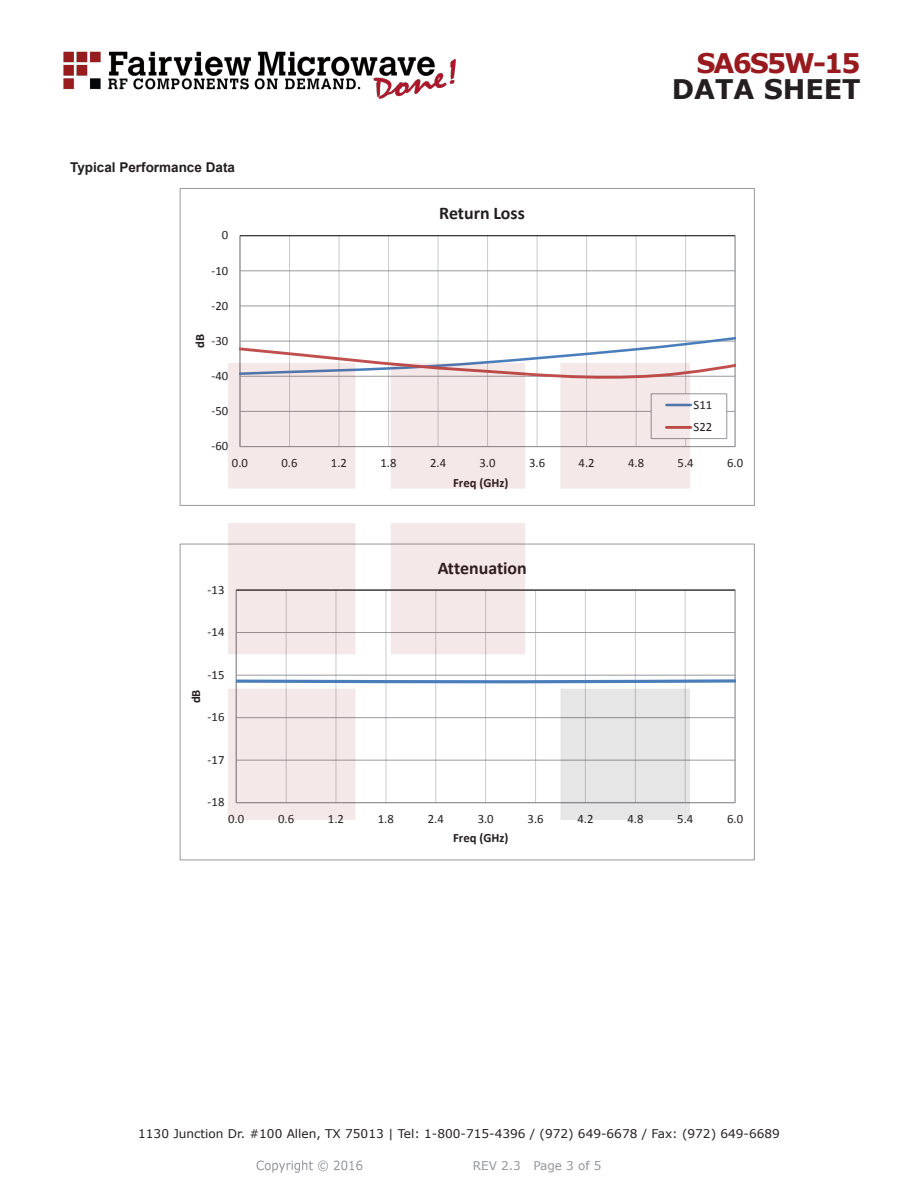
<style>
.page{position:relative;width:918px;height:1188px;background:#fff}
.page>*{position:absolute;margin:0;border:0;box-sizing:border-box;transform-origin:0 0}
.FM{font:700 27px "Verdana";letter-spacing:-.07em;color:#981a1e}
.t1{font:700 27px "Verdana";color:#231f20}
.t2{font:700 17.85px "Calibri";color:#231f20}
.Objects{font:700 13.5px "Arial";color:#231f20}
.t3{font:12.75px/22.4px "Calibri";color:#231f20}
.t4{font:700 12.75px "Calibri";color:#231f20}
.t5{font:12px "Verdana";color:#231f20}
.REV_Info{font:12px "Verdana";color:#939598}
</style>
<div class="page">
<hr style="left:236px;top:760px;width:499px;height:1px;background:#989a9d">
<hr style="left:236px;top:717px;width:499px;height:1px;background:#989a9d">
<hr style="left:236px;top:632px;width:499px;height:1px;background:#989a9d">
<hr style="left:236px;top:590px;width:499px;height:1px;background:#231f20">
<svg style="left:690px;top:674px;width:46px;height:11px"></svg>
<hr style="left:240px;top:411px;width:495px;height:1px;background:#989a9d">
<hr style="left:240px;top:305px;width:495px;height:1px;background:#989a9d">
<hr style="left:240px;top:270px;width:495px;height:1px;background:#989a9d">
<hr style="left:289px;top:236px;width:1px;height:211px;background:#939598;opacity:.5">
<hr style="left:339px;top:236px;width:1px;height:211px;background:#939598;opacity:.5">
<hr style="left:388px;top:236px;width:1px;height:211px;background:#939598;opacity:.5">
<hr style="left:438px;top:236px;width:1px;height:211px;background:#939598;opacity:.5">
<hr style="left:487px;top:236px;width:1px;height:211px;background:#939598;opacity:.5">
<hr style="left:537px;top:236px;width:1px;height:211px;background:#939598;opacity:.5">
<hr style="left:586px;top:236px;width:1px;height:211px;background:#939598;opacity:.5">
<hr style="left:636px;top:236px;width:1px;height:211px;background:#939598;opacity:.5">
<hr style="left:685px;top:236px;width:1px;height:211px;background:#939598;opacity:.5">
<hr style="left:240px;top:236px;width:1px;height:211px;background:#989a9d">
<hr style="left:240px;top:235px;width:495px;height:1px;background:#231f20">
<svg style="left:240px;top:310px;width:496px;height:70px"></svg>
<div style="left:651px;top:394px;width:76px;height:45px;background:#fff"></div>
<div style="left:651px;top:393px;width:76px;height:46px;border:1px solid #939598"></div>
<hr style="left:666px;top:404px;width:25px;height:2px;background:#4a7ebb">
<hr style="left:666px;top:426px;width:25px;height:3px;background:#c0504d">
<img style="left:256px;top:1160px;width:107px;height:13px">
<img style="left:63px;top:51px;width:393px;height:48px">
<img style="left:228px;top:364px;width:462px;height:456px">
<p class="Objects" style="left:70px;top:158px;width:166px">Typical Performance Data</p>
<p class="t3" style="left:222px;top:224px;width:8px">0</p>
<p class="t3" style="left:211px;top:259px;width:18px">-10</p>
<p class="t3" style="left:211px;top:294px;width:18px">-20</p>
<p class="t4" style="left:192px;top:348px;width:15px;rotate:-90deg">dB</p>
<p class="t3" style="left:211px;top:329px;width:18px">-30</p>
<p class="t3" style="left:211px;top:365px;width:18px">-40</p>
<p class="t3" style="left:211px;top:400px;width:18px">-50</p>
<p class="t3" style="left:211px;top:435px;width:18px">-60</p>
<p class="t2" style="left:439px;top:201px;width:87px">Return Loss</p>
<p class="FM" style="left:696px;top:44px;width:166px">SA6S5W-15</p>
<p class="t1" style="left:672px;top:70px;width:191px">DATA SHEET</p>
<p class="t3" style="left:694px;top:393px;width:20px">S11<br>S22</p>
<p class="t3" style="left:232px;top:451px;width:18px">0.0</p>
<p class="t3" style="left:281px;top:451px;width:18px">0.6</p>
<p class="t3" style="left:331px;top:451px;width:18px">1.2</p>
<p class="t3" style="left:381px;top:451px;width:18px">1.8</p>
<p class="t3" style="left:430px;top:451px;width:18px">2.4</p>
<p class="t3" style="left:480px;top:451px;width:18px">3.0</p>
<p class="t3" style="left:529px;top:451px;width:18px">3.6</p>
<p class="t3" style="left:579px;top:451px;width:18px">4.2</p>
<p class="t3" style="left:628px;top:451px;width:18px">4.8</p>
<p class="t3" style="left:678px;top:451px;width:18px">5.4</p>
<p class="t3" style="left:727px;top:451px;width:18px">6.0</p>
<p class="t4" style="left:453px;top:475px;width:57px">Freq (GHz)</p>
<p class="t3" style="left:208px;top:578px;width:18px">-13</p>
<p class="t3" style="left:208px;top:621px;width:18px">-14</p>
<p class="t3" style="left:208px;top:663px;width:18px">-15</p>
<p class="t4" style="left:188px;top:703px;width:15px;rotate:-90deg">dB</p>
<p class="t3" style="left:208px;top:706px;width:18px">-16</p>
<p class="t3" style="left:208px;top:748px;width:18px">-17</p>
<p class="t3" style="left:208px;top:791px;width:18px">-18</p>
<p class="t2" style="left:438px;top:557px;width:91px">Attenuation</p>
<p class="t3" style="left:228px;top:808px;width:18px">0.0</p>
<p class="t3" style="left:278px;top:808px;width:18px">0.6</p>
<p class="t3" style="left:328px;top:808px;width:18px">1.2</p>
<p class="t3" style="left:378px;top:808px;width:18px">1.8</p>
<p class="t3" style="left:428px;top:808px;width:18px">2.4</p>
<p class="t3" style="left:478px;top:808px;width:18px">3.0</p>
<p class="t3" style="left:528px;top:808px;width:18px">3.6</p>
<p class="t3" style="left:577px;top:808px;width:18px">4.2</p>
<p class="t3" style="left:627px;top:808px;width:18px">4.8</p>
<p class="t3" style="left:677px;top:808px;width:18px">5.4</p>
<p class="t3" style="left:727px;top:808px;width:18px">6.0</p>
<p class="t4" style="left:453px;top:829px;width:57px">Freq (GHz)</p>
<p class="t5" style="left:138px;top:1125px;width:643px">1130 Junction Dr. #100 Allen, TX 75013 | Tel: 1-800-715-4396 / (972) 649-6678 / Fax: (972) 649-6689</p>
<p class="REV_Info" style="left:473px;top:1157px;width:130px">REV 2.3 Page 3 of 5</p>
</div>
